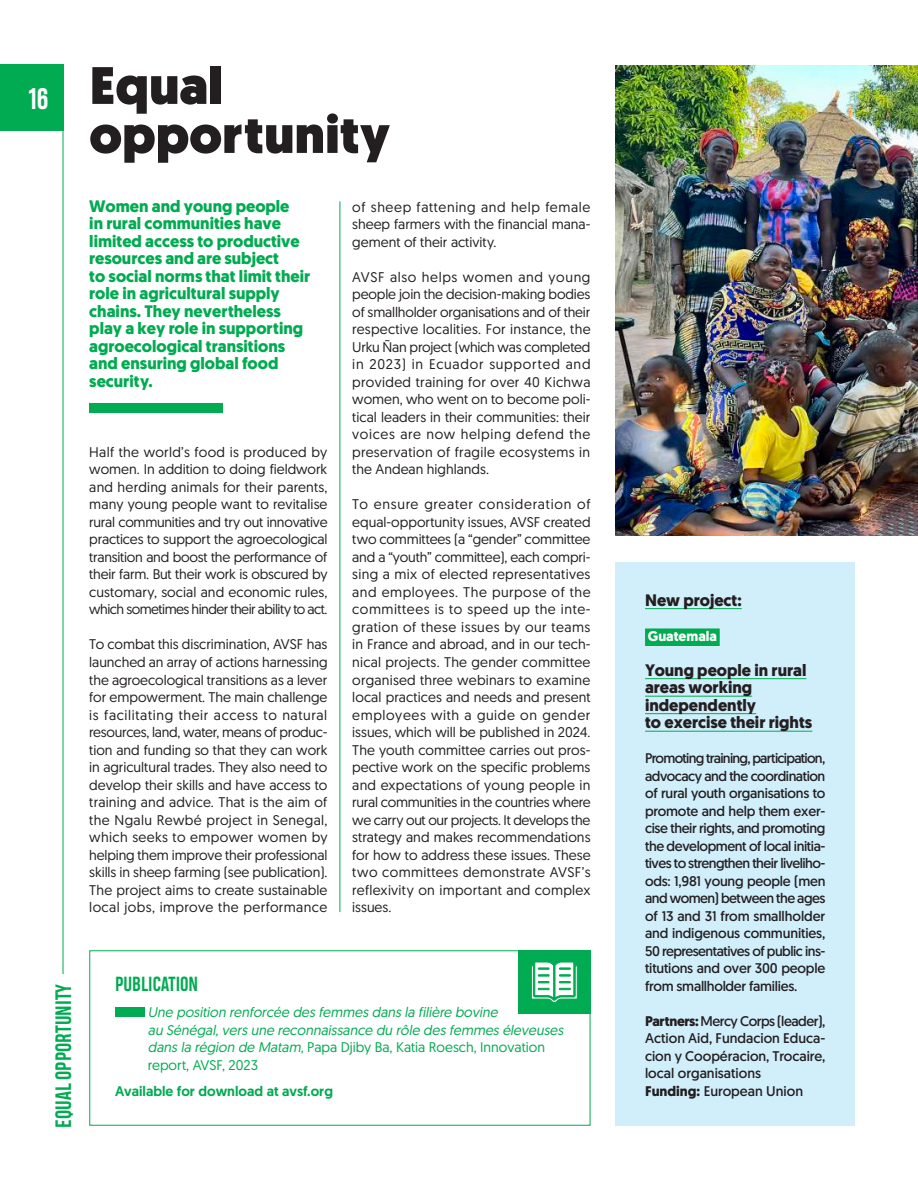
<style>
.page{position:relative;width:918px;height:1191px;background:#fff}
.page>*{position:absolute;margin:0;border:0;box-sizing:border-box;transform-origin:0 0}
.t1{font:900 52.5px/49px "Geomanist";color:#231f20}
.t2{font:700 28px "Heading Pro";color:#fff}
.t3{font:700 21px "Heading Pro";color:#00ab51}
.t4{font:700 19.25px "Heading Pro";color:#00ab51}
.t5{font:700 16.62px/17.5px "Geomanist";color:#00ab51}
.t6{font:700 16.62px/17.5px "Geomanist";color:#231f20}
.t7{font:14px/17.5px "Geomanist";letter-spacing:.005em;color:#231f20;text-align:justify}
.t8{font:14px/17.5px "Geomanist";color:#231f20;text-align:justify}
.t9{font:italic 14px/17.5px "Geomanist";color:#00ab51}
.t10{font:500 14px "Geomanist";color:#00ab51}
.t11{font:700 14px "Geomanist";color:#fff}
.s1{font-style:normal}
.s2{font-weight:700}
</style>
<div class="page">
<hr style="left:63px;top:64px;width:1px;height:980px;background:#00ab51">
<div style="left:0;top:64px;width:63px;height:67px;background:#00ab51"></div>
<div style="left:55px;top:974px;width:16px;height:153px;background:#fff"></div>
<div style="left:89px;top:403px;width:134px;height:10px;background:#00ab51"></div>
<hr style="left:339px;top:201px;width:1px;height:711px;background:#00ab51">
<img style="left:615px;top:65px;width:303px;height:471px">
<div style="left:615px;top:562px;width:240px;height:563px;background:#d1eefb"></div>
<hr style="left:645px;top:608px;width:97px;height:1px;background:#00ab51">
<div style="left:645px;top:628px;width:75px;height:18px;background:#00ab51"></div>
<hr style="left:645px;top:678px;width:161px;height:1px;background:#00ab51">
<hr style="left:645px;top:695px;width:107px;height:1px;background:#00ab51">
<hr style="left:645px;top:713px;width:111px;height:1px;background:#00ab51">
<hr style="left:645px;top:730px;width:167px;height:1px;background:#00ab51">
<div style="left:115px;top:1007px;width:29px;height:10px;background:#00ab51"></div>
<div style="left:518px;top:950px;width:72px;height:64px;background:#00ab51"></div>
<svg style="left:531px;top:962px;width:46px;height:40px"></svg>
<h2 class="t2" style="left:29px;top:81px;width:21px">16</h2>
<h1 class="t1" style="left:89px;top:61px;width:302px">Equal opportunity</h1>
<p class="t5" style="left:89px;top:197px;width:223px">Women and young people<br>in rural communities have limited access to productive resources and are subject<br>to social norms that limit their role in agricultural supply chains. They nevertheless play a key role in supporting agroecological transitions and ensuring global food security.</p>
<p class="t7" style="left:352px;top:198px;width:240px">of sheep fattening and help female sheep farmers with the financial mana&shy;gement of their activity.</p>
<p class="t7" style="left:352px;top:268px;width:240px">AVSF also helps women and young people join the decision-making bodies of smallholder organisations and of their respective localities. For instance, the Urku Ñan project (which was completed in 2023) in Ecuador supported and provided training for over 40 Kichwa women, who went on to become poli&shy;tical leaders in their communities: their voices are now helping defend the preservation of fragile ecosystems in the Andean highlands.</p>
<p class="t7" style="left:352px;top:495px;width:240px">To ensure greater consideration of equal-opportunity issues, AVSF created two committees (a “gender” committee and a “youth” committee), each compri&shy;sing a mix of elected representatives and employees. The purpose of the committees is to speed up the inte&shy;gration of these issues by our teams in France and abroad, and in our tech&shy;nical projects. The gender committee organised three webinars to examine local practices and needs and present employees with a guide on gender issues, which will be published in 2024.<br>The youth committee carries out pros&shy;pective work on the specific problems and expectations of young people in rural communities in the countries where we carry out our projects. It develops the strategy and makes recommendations for how to address these issues. These two committees demonstrate AVSF’s reflexivity on important and complex issues.</p>
<p class="t7" style="left:89px;top:443px;width:240px">Half the world’s food is produced by women. In addition to doing fieldwork and herding animals for their parents, many young people want to revitalise rural communities and try out innovative practices to support the agroecological transition and boost the performance of their farm. But their work is obscured by customary, social and economic rules, which sometimes hinder their ability to act.</p>
<p class="t7" style="left:89px;top:635px;width:240px">To combat this discrimination, AVSF has launched an array of actions harnessing the agroecological transitions as a lever for empowerment. The main challenge is facilitating their access to natural resources, land, water, means of produc&shy;tion and funding so that they can work in agricultural trades. They also need to develop their skills and have access to training and advice. That is the aim of the Ngalu Rewbé project in Senegal, which seeks to empower women by helping them improve their professional skills in sheep farming (see publication).<br>The project aims to create sustainable local jobs, improve the performance</p>
<h3 class="t3" style="left:51px;top:1127px;width:145px;rotate:-90deg">EQUAL OPPORTUNITY</h3>
<h3 class="t4" style="left:115px;top:972px;width:85px">PUBLICATION</h3>
<p class="t9" style="left:148px;top:1003px;width:420px">Une position renforcée des femmes dans la filière bovine<br>au Sénégal,vers une reconnaissance du rôle des femmes éleveuses dans la région de Matam,<span class="s1">Papa Djiby Ba, Katia Roesch, Innovation report, AVSF, 2023</span></p>
<p class="t10" style="left:115px;top:1081px;width:219px">Available for download at avsf.org</p>
<p class="t6" style="left:645px;top:591px;width:98px">New project:</p>
<p class="t11" style="left:648px;top:626px;width:71px">Guatemala</p>
<p class="t6" style="left:645px;top:661px;width:169px">Young people in rural areas working independently<br>to exercise their rights</p>
<p class="t8" style="left:645px;top:749px;width:182px">Promoting training, participation, advocacy and the coordination of rural youth organisations to promote and help them exer&shy;cise their rights, and promoting the development of local initia&shy;tives to strengthen their liveliho&shy;ods: 1,981 young people (men and women) between the ages of 13 and 31 from smallholder and indigenous communities, 50 representatives of public ins&shy;titutions and over 300 people from smallholder families.</p>
<p class="t8" style="left:645px;top:1012px;width:182px;text-align:left"><span class="s2">Partners:</span> Mercy Corps (leader),<br>Action Aid, Fundacion Educa&shy;cion y Coopéracion, Trocaire, local organisations<br><span class="s2">Funding:</span> European Union</p>
</div>
